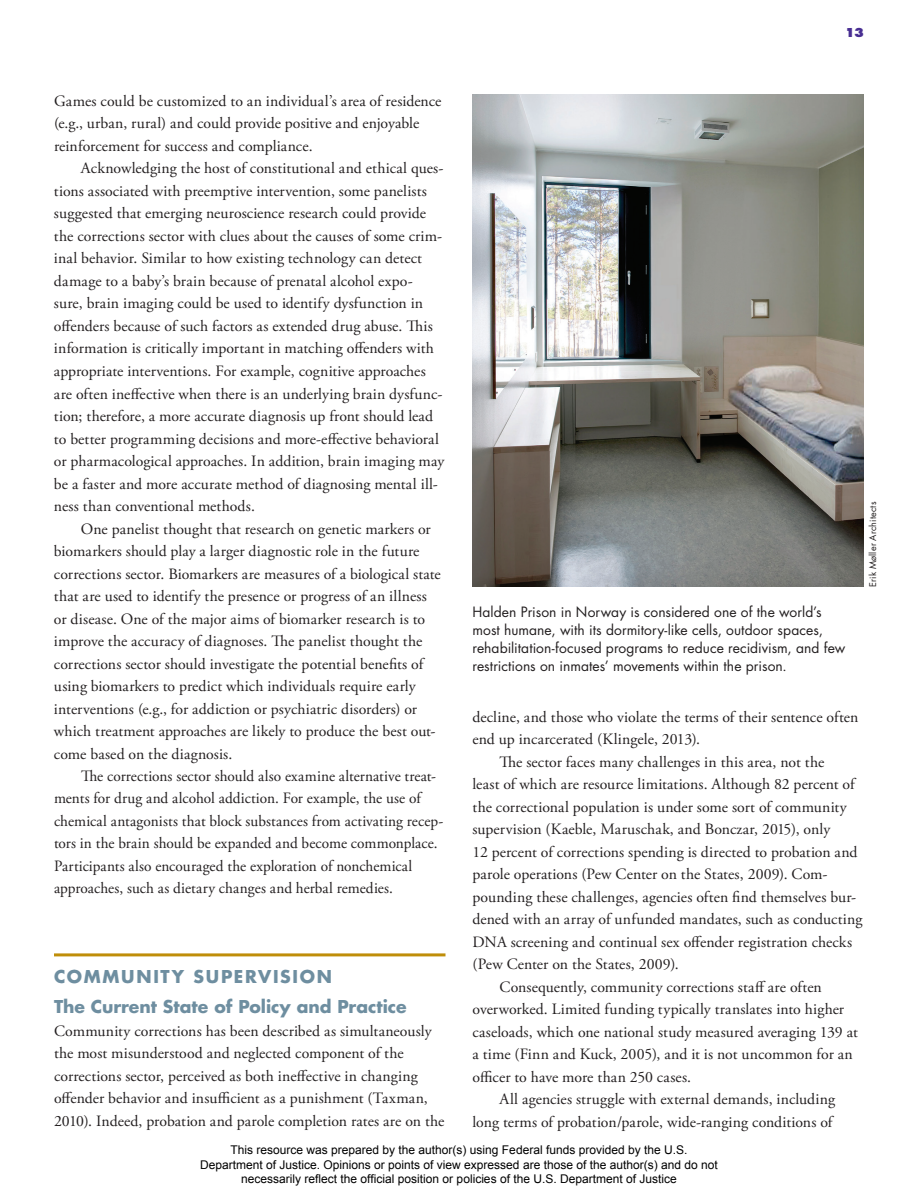
<style>
.page{position:relative;width:918px;height:1188px;background:#fff}
.page>*{position:absolute;margin:0;border:0;box-sizing:border-box;transform-origin:0 0}
.t1{font:700 17.25px/30px "Futura Std";letter-spacing:.005em;color:#6e8ea0}
.t2{font:15.75px/22.5px "Adobe Garamond Pro";letter-spacing:.005em;color:#231f20}
.t3{font:13.8px/18px "Futura Std";letter-spacing:.005em;color:#231f20}
.t4{font:12px/14.4px "Arial";color:#000;text-align:center}
.t5{font:800 12px "Futura Std";color:#482e92}
.t6{font:9px "Futura Std";letter-spacing:.02em;color:#231f20}
</style>
<div class="page">
<hr style="left:54px;top:953px;width:392px;height:3px;background:#bf8e09">
<img style="left:472px;top:94px;width:392px;height:493px">
<p class="t5" style="left:845px;top:25px;width:20px">13</p>
<p class="t2" style="left:54px;top:90px;width:389px">Games could be customized to an individual’s area of residence (e.g., urban, rural) and could provide positive and enjoyable reinforcement for success and compliance.</p>
<p class="t2" style="left:54px;top:158px;width:392px;text-indent:27px">Acknowledging the host of constitutional and ethical ques&shy;tions associated with preemptive intervention, some panelists suggested that emerging neuroscience research could provide the corrections sector with clues about the causes of some crim&shy;inal behavior. Similar to how existing technology can detect damage to a baby’s brain because of prenatal alcohol expo&shy;sure, brain imaging could be used to identify dysfunction in ofenders because of such factors as extended drug abuse. Tis information is critically important in matching ofenders with appropriate interventions. For example, cognitive approaches are often inefective when there is an underlying brain dysfunc&shy;tion; therefore, a more accurate diagnosis up front should lead to better programming decisions and more-efective behavioral or pharmacological approaches. In addition, brain imaging may be a faster and more accurate method of diagnosing mental ill&shy;ness than conventional methods.</p>
<p class="t2" style="left:54px;top:518px;width:388px;text-indent:27px">One panelist thought that research on genetic markers or biomarkers should play a larger diagnostic role in the future corrections sector. Biomarkers are measures of a biological state that are used to identify the presence or progress of an illness or disease. One of the major aims of biomarker research is to improve the accuracy of diagnoses. Te panelist thought the corrections sector should investigate the potential benefts of using biomarkers to predict which individuals require early interventions (e.g., for addiction or psychiatric disorders) or which treatment approaches are likely to produce the best out&shy;come based on the diagnosis.</p>
<p class="t2" style="left:54px;top:765px;width:391px;text-indent:27px">Te corrections sector should also examine alternative treat&shy;ments for drug and alcohol addiction. For example, the use of chemical antagonists that block substances from activating recep&shy;tors in the brain should be expanded and become commonplace.<br>Participants also encouraged the exploration of nonchemical approaches, such as dietary changes and herbal remedies.</p>
<p class="t6" style="left:867px;top:587px;width:87px;rotate:-90deg">Erik Møller Architects</p>
<p class="t3" style="left:472px;top:604px;width:374px">Halden Prison in Norway is considered one of the world’s most humane, with its dormitory-like cells, outdoor spaces, rehabilitation-focused programs to reduce recidivism, and few restrictions on inmates’ movements within the prison.</p>
<p class="t2" style="left:472px;top:706px;width:387px">decline, and those who violate the terms of their sentence often end up incarcerated (Klingele, 2013).</p>
<p class="t2" style="left:472px;top:751px;width:391px;text-indent:27px">Te sector faces many challenges in this area, not the<br>least of which are resource limitations. Although 82 percent of the correctional population is under some sort of community supervision (Kaeble, Maruschak, and Bonczar, 2015), only<br>12 percent of corrections spending is directed to probation and parole operations (Pew Center on the States, 2009). Com&shy;pounding these challenges, agencies often fnd themselves bur&shy;dened with an array of unfunded mandates, such as conducting DNA screening and continual sex ofender registration checks (Pew Center on the States, 2009).</p>
<p class="t2" style="left:472px;top:976px;width:387px;text-indent:27px">Consequently, community corrections staf are often overworked. Limited funding typically translates into higher caseloads, which one national study measured averaging 139 at a time (Finn and Kuck, 2005), and it is not uncommon for an ofcer to have more than 250 cases.</p>
<p class="t2" style="left:472px;top:1089px;width:364px;text-align:right">All agencies struggle with external demands, including long terms of probation/parole, wide-ranging conditions of</p>
<p class="t4" style="left:200px;top:1143px;width:519px">This resource was prepared by the author(s) using Federal funds provided by the U.S.<br>Department of Justice. Opinions or points of view expressed are those of the author(s) and do not necessarily reflect the official position or policies of the U.S. Department of Justice</p>
<h4 class="t1" style="left:54px;top:962px;width:354px">COMMUNITY SUPERVISION<br>The Current State of Policy and Practice</h4>
<p class="t2" style="left:54px;top:1020px;width:392px">Community corrections has been described as simultaneously the most misunderstood and neglected component of the corrections sector, perceived as both inefective in changing ofender behavior and insufcient as a punishment (Taxman, 2010). Indeed, probation and parole completion rates are on the</p>
</div>
